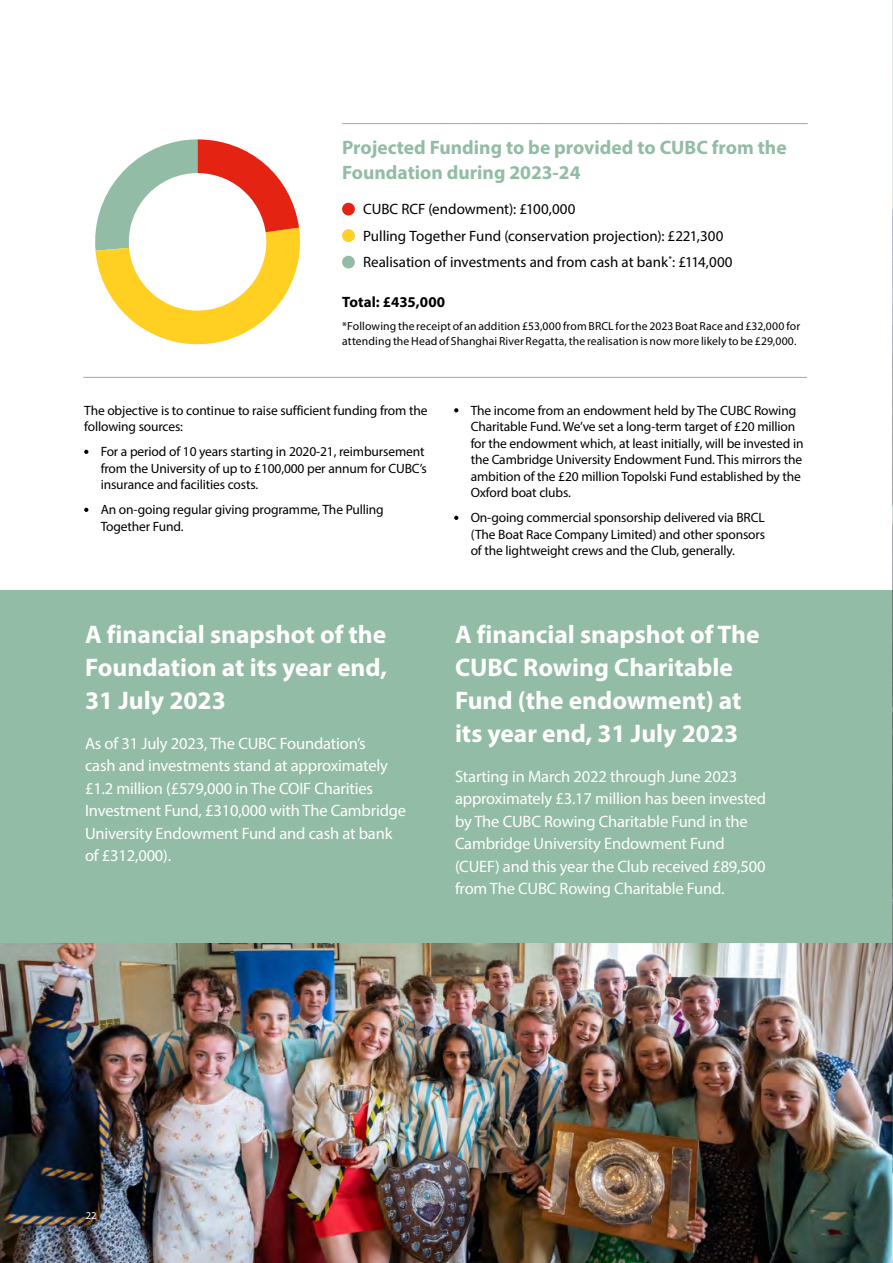
<style>
.page{position:relative;width:893px;height:1263px;background:#fff}
.page>*{position:absolute;margin:0;border:0;box-sizing:border-box;transform-origin:0 0}
.t1{font:700 25.5px/33px "Myriad Pro";color:#fff}
.t2{font:700 19.5px/25.5px "Myriad Pro";color:#92bca5}
.t3{font:16.5px/22.5px "Myriad Pro";letter-spacing:-.01em;color:#fff}
.t4{font:15px/26.5px "Myriad Pro";color:#000}
.t5{font:700 15px "Myriad Pro";letter-spacing:.005em;color:#000}
.t6{font:13.5px/16.5px "Myriad Pro";letter-spacing:-.01em;color:#000}
.t7{font:11.7px/15px "Myriad Pro";letter-spacing:.01em;color:#000}
.t8{font:10.5px "Myriad Pro";color:#fff}
</style>
<div class="page">
<img style="left:0;top:943px;width:892px;height:320px">
<div style="left:0;top:590px;width:893px;height:353px;background:#92bca5"></div>
<img style="left:892px;top:0;width:1px;height:1263px">
<svg style="left:84px;top:450px;width:4px;height:4px"></svg>
<svg style="left:84px;top:508px;width:4px;height:4px"></svg>
<svg style="left:454px;top:408px;width:4px;height:4px"></svg>
<svg style="left:454px;top:516px;width:4px;height:4px"></svg>
<hr style="left:342px;top:123px;width:466px;height:1px;background:#92bca5">
<div style="left:342px;top:203px;width:13px;height:12px;background:#e42313;border-radius:50%"></div>
<div style="left:342px;top:229px;width:13px;height:13px;background:#ffcf21;border-radius:50%"></div>
<div style="left:342px;top:256px;width:13px;height:12px;background:#92bca5;border-radius:50%"></div>
<svg style="left:95px;top:139px;width:205px;height:206px"></svg>
<div style="left:129px;top:173px;width:137px;height:138px;background:#fff;border-radius:50%"></div>
<hr style="left:83px;top:377px;width:724px;height:1px;background:#92bca5">
<h2 class="t2" style="left:342px;top:134px;width:446px">Projected Funding to be provided to CUBC from the<br>Foundation during 2023-24</h2>
<p class="t4" style="left:363px;top:196px;width:371px">CUBC RCF (endowment): £100,000<br>Pulling Together Fund (conservation projection): £221,300<br>Realisation of investments and from cash at bank<sup>*</sup>: £114,000</p>
<p class="t5" style="left:342px;top:292px;width:105px">Total: £435,000</p>
<p class="t7" style="left:342px;top:319px;width:460px">*Following the receipt of an addition £53,000 from BRCL for the 2023 Boat Race and £32,000 for attending the Head of Shanghai River Regatta, the realisation is now more likely to be £29,000.</p>
<p class="t6" style="left:84px;top:402px;width:345px">The objective is to continue to raise sufficient funding from the following sources:</p>
<p class="t6" style="left:101px;top:443px;width:328px">For a period of 10 years starting in 2020-21, reimbursement from the University of up to £100,000 per annum for CUBC’s insurance and facilities costs.</p>
<p class="t6" style="left:101px;top:501px;width:285px">An on-going regular giving programme, The Pulling<br>Together Fund.</p>
<h1 class="t1" style="left:85px;top:617px;width:303px;text-align:justify">A financial snapshot of the Foundation at its year end, 31 July 2023</h1>
<p class="t3" style="left:85px;top:732px;width:323px">As of 31 July 2023, The CUBC Foundation’s<br>cash and investments stand at approximately £1.2 million (£579,000 in The COIF Charities Investment Fund, £310,000 with The Cambridge University Endowment Fund and cash at bank of £312,000).</p>
<p class="t6" style="left:471px;top:402px;width:334px">The income from an endowment held by The CUBC Rowing Charitable Fund. We’ve set a long-term target of £20 million for the endowment which, at least initially, will be invested in the Cambridge University Endowment Fund. This mirrors the ambition of the £20 million Topolski Fund established by the Oxford boat clubs.</p>
<p class="t6" style="left:471px;top:509px;width:296px;text-align:justify">On-going commercial sponsorship delivered via BRCL (The Boat Race Company Limited) and other sponsors of the lightweight crews and the Club, generally.</p>
<h1 class="t1" style="left:455px;top:617px;width:306px">A financial snapshot of The<br>CUBC Rowing Charitable<br>Fund (the endowment) at its year end, 31 July 2023</h1>
<p class="t3" style="left:455px;top:765px;width:313px">Starting in March 2022 through June 2023 approximately £3.17 million has been invested by The CUBC Rowing Charitable Fund in the Cambridge University Endowment Fund (CUEF) and this year the Club received £89,500 from The CUBC Rowing Charitable Fund.</p>
<p class="t8" style="left:86px;top:1209px;width:12px">22</p>
</div>
